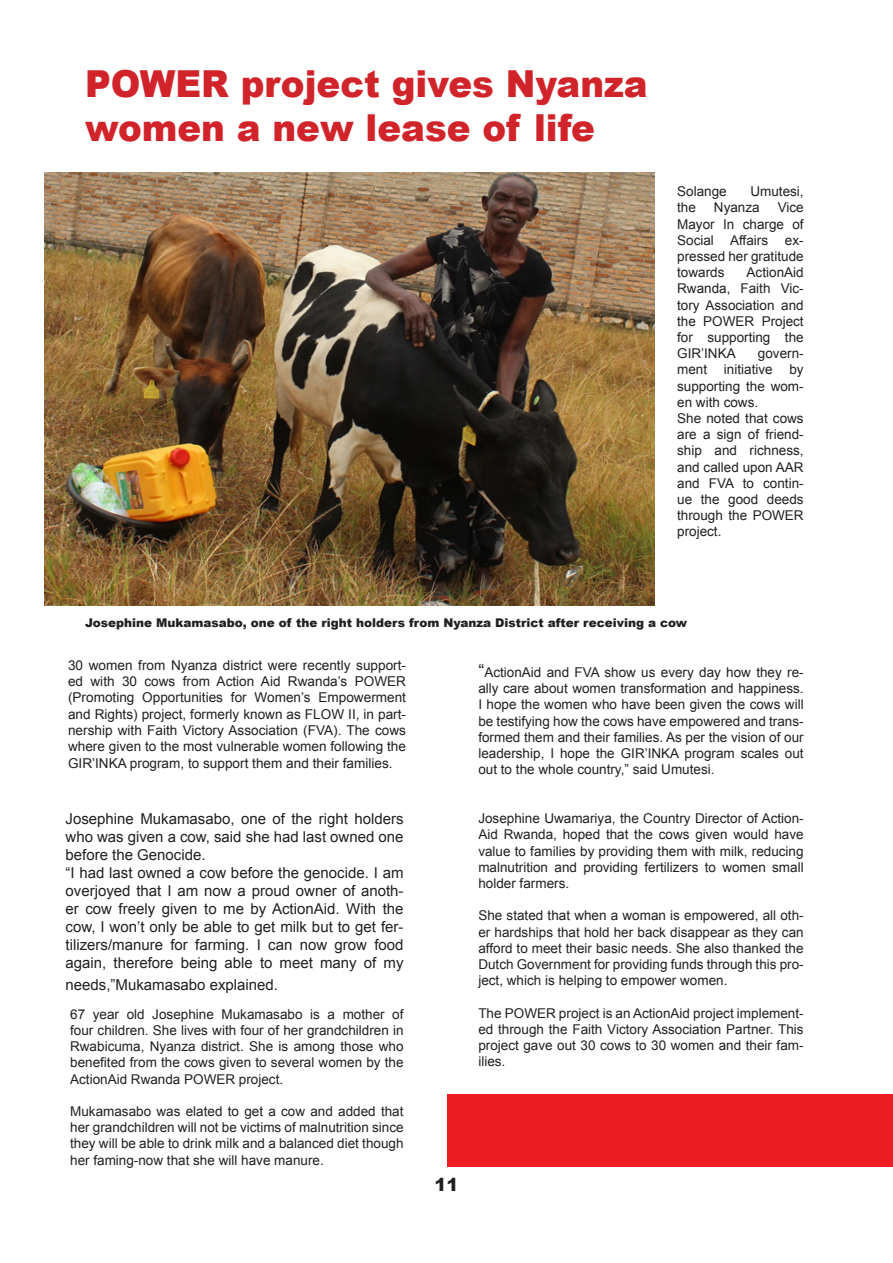
<style>
.page{position:relative;width:893px;height:1263px;background:#fff}
.page>*{position:absolute;margin:0;border:0;box-sizing:border-box;transform-origin:0 0}
.t1{font:900 37.2px/44.7px "Arial";color:#d1232a;scale:.96 1}
.t2{font:900 18px "Arial";color:#231f20}
.t3{font:15px/18px "Arial";color:#231f20;text-align:justify}
.t4{font:13.65px/16.4px "Arial";color:#231f20;text-align:justify}
.t5{font:13.5px/16.2px "Arial";color:#231f20;text-align:justify}
.t6{font:900 12px "Arial";color:#231f20}
.s1{font-size:18px}
</style>
<div class="page">
<img style="left:45px;top:172px;width:610px;height:434px">
<div style="left:447px;top:1094px;width:446px;height:72px;background:#ee1d23"></div>
<p class="t1" style="left:85px;top:60px;width:588px">POWER project gives Nyanza women a new lease of life</p>
<p class="t5" style="left:677px;top:184px;width:51px">Solange</p>
<p class="t5" style="left:750px;top:184px;width:55px">Umutesi,</p>
<p class="t5" style="left:677px;top:200px;width:20px">the</p>
<p class="t5" style="left:714px;top:200px;width:47px">Nyanza</p>
<p class="t5" style="left:677px;top:200px;width:128px;text-indent:100px">Vice Mayor In charge of Social Affairs ex&shy;pressed her gratitude towards</p>
<p class="t5" style="left:677px;top:265px;width:128px;text-indent:69px">ActionAid Rwanda, Faith Vic&shy;tory Association and the POWER Project for supporting the GIR’INKA</p>
<p class="t5" style="left:677px;top:346px;width:128px;text-indent:81px">govern&shy;ment initiative by supporting the wom&shy;en with cows.</p>
<p class="t5" style="left:677px;top:410px;width:128px">She noted that cows are a sign of friend&shy;ship and richness, and called upon AAR and FVA to contin&shy;ue the good deeds through the POWER project.</p>
<p class="t6" style="left:85px;top:614px;width:604px">Josephine Mukamasabo, one of the right holders from Nyanza District after receiving a cow</p>
<p class="t4" style="left:68px;top:657px;width:340px">30 women from Nyanza district were recently support&shy;ed with 30 cows from Action Aid Rwanda’s POWER (Promoting Opportunities for Women’s Empowerment and Rights) project, formerly known as FLOW II, in part&shy;nership with Faith Victory Association (FVA). The cows where given to the most vulnerable women following the GIR’INKA program, to support them and their families.</p>
<p class="t3" style="left:66px;top:810px;width:340px">Josephine Mukamasabo, one of the right holders who was given a cow, said she had last owned one before the Genocide.</p>
<p class="t3" style="left:66px;top:864px;width:340px">“I had last owned a cow before the genocide. I am overjoyed that I am now a proud owner of anoth&shy;er cow freely given to me by ActionAid. With the cow, I won’t only be able to get milk but to get fer&shy;tilizers/manure for farming. I can now grow food again, therefore being able to meet many of my</p>
<p class="t3" style="left:66px;top:976px;width:214px">needs,”Mukamasabo explained.</p>
<p class="t5" style="left:70px;top:1006px;width:335px">67 year old Josephine Mukamasabo is a mother of four children. She lives with four of her grandchildren in Rwabicuma, Nyanza district. She is among those who benefited from the cows given to several women by the ActionAid Rwanda POWER project.</p>
<p class="t5" style="left:70px;top:1103px;width:335px">Mukamasabo was elated to get a cow and added that her grandchildren will not be victims of malnutrition since they will be able to drink milk and a balanced diet though her faming-now that she will have manure.</p>
<p class="t5" style="left:478px;top:664px;width:327px"><span class="s1">“</span>ActionAid and FVA show us every day how they re&shy;ally care about women transformation and happiness.<br>I hope the women who have been given the cows will be testifying how the cows have empowered and trans&shy;formed them and their families. As per the vision of our leadership, I hope the GIR’INKA program scales out out to the whole country,” said Umutesi.</p>
<p class="t5" style="left:478px;top:810px;width:327px">Josephine Uwamariya, the Country Director of Action-Aid Rwanda, hoped that the cows given would have value to families by providing them with milk, reducing malnutrition and providing fertilizers to women small holder farmers.</p>
<p class="t5" style="left:478px;top:908px;width:327px">She stated that when a woman is empowered, all oth&shy;er hardships that hold her back disappear as they can afford to meet their basic needs. She also thanked the Dutch Government for providing funds through this pro&shy;ject, which is helping to empower women.</p>
<p class="t5" style="left:478px;top:1005px;width:327px">The POWER project is an ActionAid project implement&shy;ed through the Faith Victory Association Partner. This project gave out 30 cows to 30 women and their fam&shy;ilies.</p>
<p class="t2" style="left:434px;top:1171px;width:26px">11</p>
</div>
